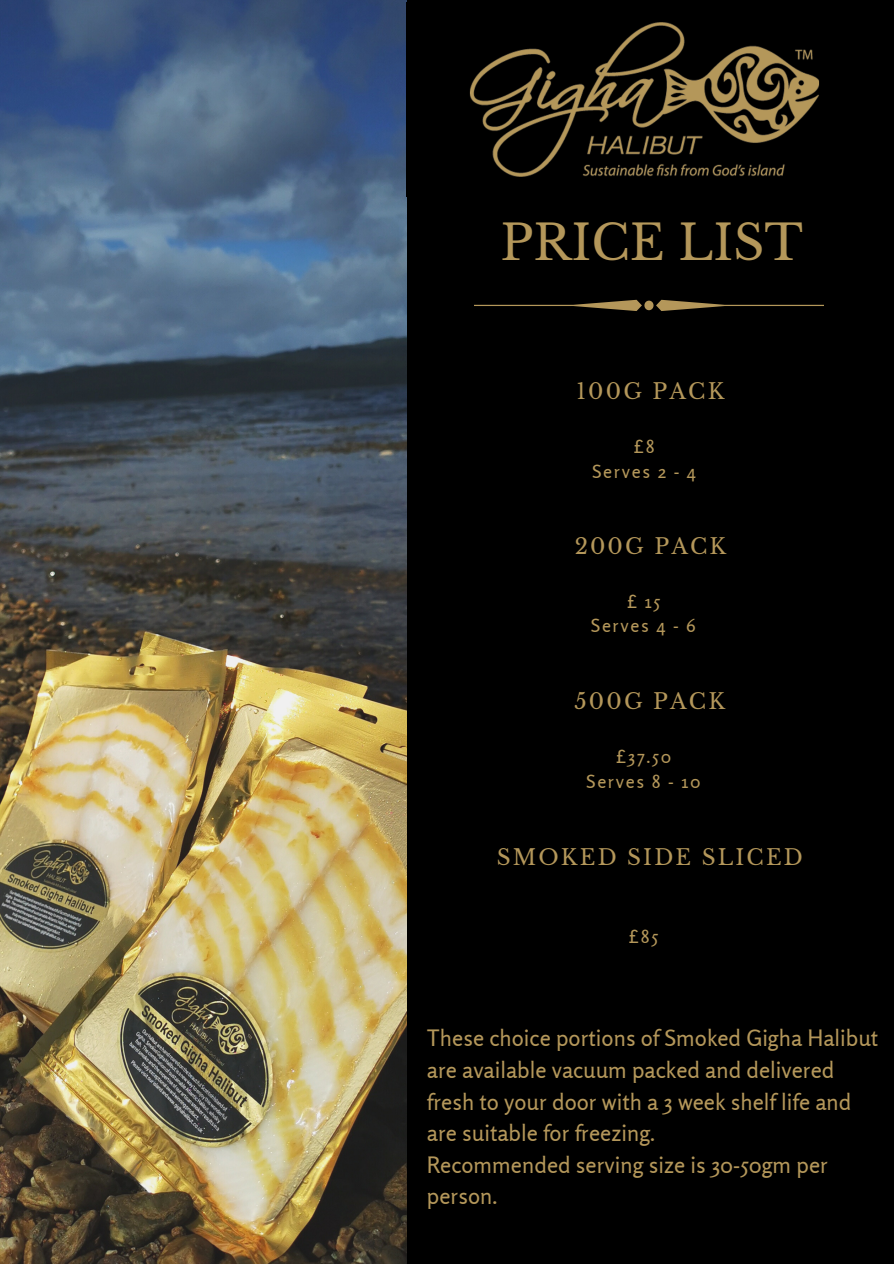
<style>
.page{position:relative;width:894px;height:1264px;background:#fff}
.page>*{position:absolute;margin:0;border:0;box-sizing:border-box;transform-origin:0 0}
.t1{font:48px "Libre Baskerville";color:#b4975a}
.t2{font:22.5px/31.5px "Rosario";color:#b4975a}
.t3{font:21.45px "Libre Baskerville";letter-spacing:.1em;color:#b4975a}
.t4{font:18.15px "Rosario";letter-spacing:.09em;color:#b4975a}
</style>
<div class="page">
<div style="left:0;top:0;width:893px;height:1263px;background:#000"></div>
<img style="left:0;top:0;width:406px;height:1263px">
<svg style="left:474px;top:300px;width:349px;height:11px"></svg>
<img style="left:469px;top:22px;width:351px;height:155px">
<p class="t1" style="left:500px;top:213px;width:304px">PRICE LIST</p>
<p class="t3" style="left:576px;top:378px;width:149px">100G PACK</p>
<p class="t4" style="left:633px;top:435px;width:23px">£8</p>
<p class="t4" style="left:592px;top:460px;width:105px">Serves 2 - 4</p>
<p class="t3" style="left:574px;top:533px;width:153px">200G PACK</p>
<p class="t4" style="left:626px;top:589px;width:35px">£ 15</p>
<p class="t4" style="left:590px;top:614px;width:106px">Serves 4 - 6</p>
<p class="t3" style="left:574px;top:688px;width:152px">500G PACK</p>
<p class="t4" style="left:615px;top:745px;width:57px">£37.50</p>
<p class="t4" style="left:586px;top:770px;width:116px">Serves 8 - 10</p>
<p class="t3" style="left:496px;top:844px;width:307px">SMOKED SIDE SLICED</p>
<p class="t4" style="left:628px;top:925px;width:31px">£85</p>
<p class="t2" style="left:427px;top:1022px;width:453px">These choice portions of Smoked Gigha Halibut are available vacuum packed and delivered fresh to your door with a 3 week shelf life and are suitable for freezing.</p>
<p class="t2" style="left:427px;top:1148px;width:402px">Recommended serving size is 30-50gm per person.</p>
</div>
